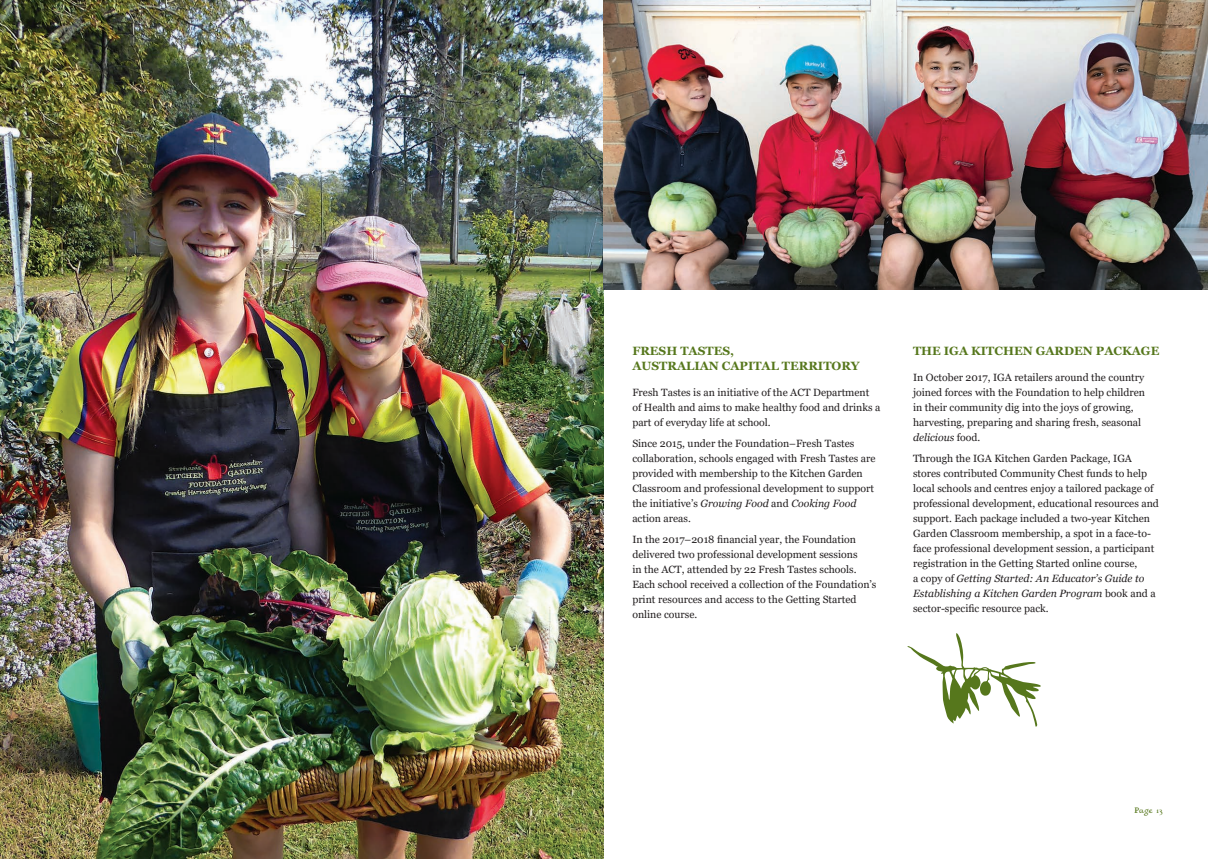
<style>
.page{position:relative;width:1208px;height:859px;background:#fff}
.page>*{position:absolute;margin:0;border:0;box-sizing:border-box;transform-origin:0 0}
.t1{font:700 12px/15px "Georgia";color:#56771c}
.t2{font:10.5px/15px "Georgia";color:#231f20}
.t3{font:7px "Gardener Alternate";letter-spacing:-.005em;color:#56771c}
.s1{font-style:italic}
</style>
<div class="page">
<svg style="left:907px;top:633px;width:133px;height:94px"></svg>
<img style="left:0;top:0;width:604px;height:859px">
<img style="left:604px;top:0;width:604px;height:289px">
<p class="t1" style="left:632px;top:343px;width:229px">FRESH TASTES,<br>AUSTRALIAN CAPITAL TERRITORY</p>
<p class="t2" style="left:632px;top:385px;width:249px">Fresh Tastes is an initiative of the ACT Department of Health and aims to make healthy food and drinks a part of everyday life at school.</p>
<p class="t2" style="left:632px;top:436px;width:245px">Since 2015, under the Foundation–Fresh Tastes collaboration, schools engaged with Fresh Tastes are provided with membership to the Kitchen Garden Classroom and professional development to support the initiative’s <span class="s1">Growing Food</span> and <span class="s1">Cooking Food </span>action areas.</p>
<p class="t2" style="left:632px;top:532px;width:246px">In the 2017–2018 financial year, the Foundation delivered two professional development sessions<br>in the ACT, attended by 22 Fresh Tastes schools.<br>Each school received a collection of the Foundation’s print resources and access to the Getting Started online course.</p>
<p class="t1" style="left:913px;top:343px;width:248px">THE IGA KITCHEN GARDEN PACKAGE</p>
<p class="t2" style="left:913px;top:370px;width:234px">In October 2017, IGA retailers around the country joined forces with the Foundation to help children in their community dig into the joys of growing, harvesting, preparing and sharing fresh, seasonal <span class="s1">delicious</span> food.</p>
<p class="t2" style="left:913px;top:451px;width:247px">Through the IGA Kitchen Garden Package, IGA stores contributed Community Chest funds to help local schools and centres enjoy a tailored package of professional development, educational resources and support. Each package included a two-year Kitchen Garden Classroom membership, a spot in a face-to&shy;face professional development session, a participant registration in the Getting Started online course,<br>a copy of <span class="s1">Getting Started: An Educator’s Guide to Establishing a Kitchen Garden Program</span> book and a sector-specific resource pack.</p>
<p class="t3" style="left:1134px;top:806px;width:30px">Page 13</p>
</div>
